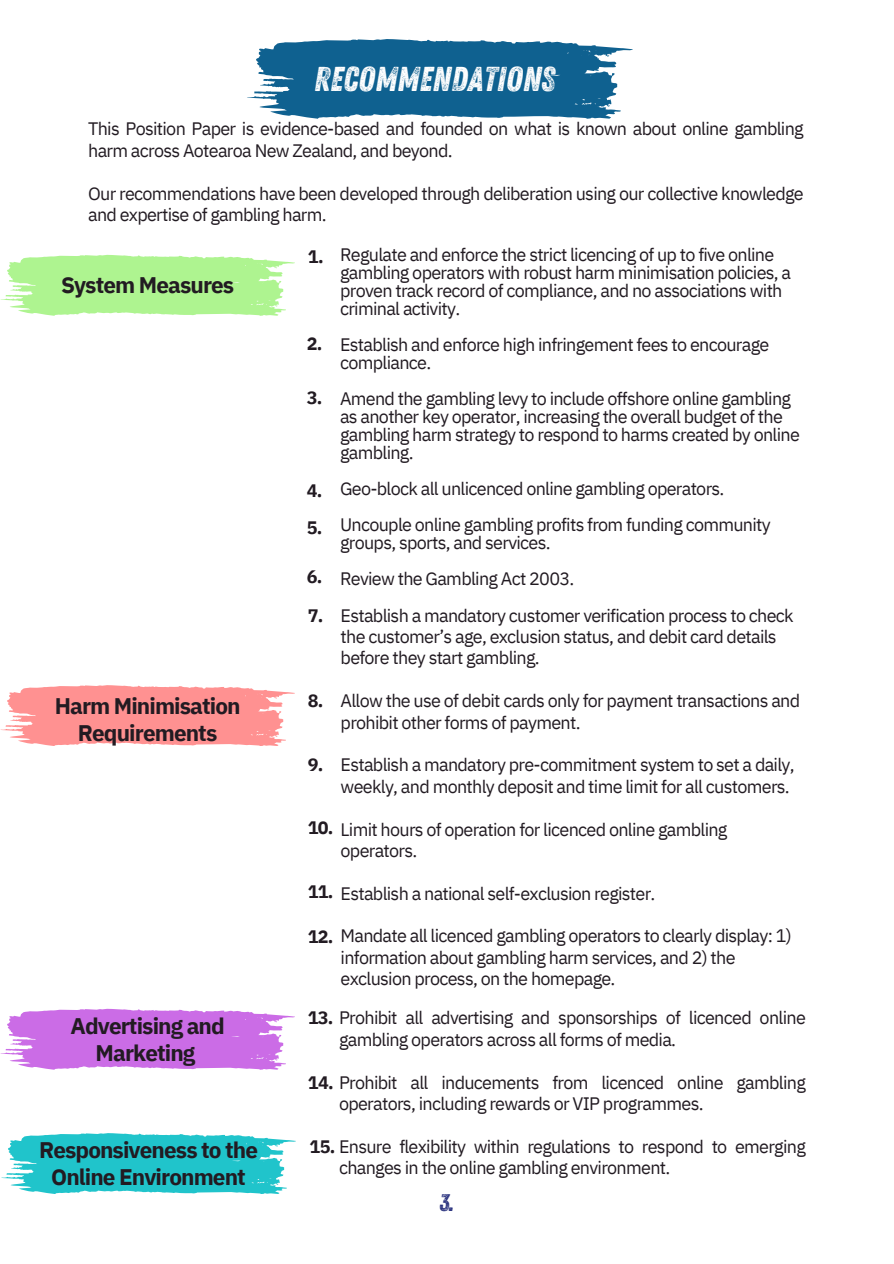
<style>
.page{position:relative;width:894px;height:1264px;background:#fff}
.page>*{position:absolute;margin:0;border:0;box-sizing:border-box;transform-origin:0 0}
.t1{font:34.5px "Zing Rust G2 Base";color:#fff}
.t2{font:24px "Zing Rust G2 Base";color:#28307d}
.t3{font:700 22.5px/27px "IBM Plex Sans";letter-spacing:-.04em;color:#221b22;text-align:center}
.t4{font:18px/21.3px "IBM Plex Sans";letter-spacing:-.04em;color:#221b22}
.t5{font:700 18px "IBM Plex Sans";color:#221b22}
.s1{font-weight:700}
</style>
<div class="page">
<svg style="left:0;top:255px;width:295px;height:60px;background:#baf5a1"></svg>
<svg style="left:1px;top:1133px;width:295px;height:60px;background:#43cdd3"></svg>
<svg style="left:0;top:1008px;width:295px;height:61px;background:#d385ea"></svg>
<svg style="left:0;top:685px;width:295px;height:60px;background:#ffa2a2"></svg>
<svg style="left:247px;top:39px;width:385px;height:80px"></svg>
<p class="t1" style="left:314px;top:59px;width:242px">RECOMMENDATIONS</p>
<p class="t4" style="left:88px;top:118px;width:717px">This Position Paper is evidence-based and founded on what is known about online gambling harm across Aotearoa New Zealand, and beyond.</p>
<h3 class="t4" style="left:88px;top:182px;width:717px">Our recommendations have been developed through deliberation using our collective knowledge and expertise of gambling harm.</h3>
<h3 class="t3" style="left:61px;top:271px;width:175px">System Measures</h3>
<p class="t3" style="left:55px;top:691px;width:187px">Harm Minimisation<br>Requirements</p>
<p class="t3" style="left:70px;top:1011px;width:156px">Advertising and<br>Marketing</p>
<h3 class="t3" style="left:39px;top:1135px;width:220px">Responsiveness to the<br>Online Environment</h3>
<p class="t5" style="left:308px;top:244px;width:17px">1.</p>
<h2 class="t5" style="left:307px;top:331px;width:17px">2.</h2>
<p class="t5" style="left:307px;top:386px;width:17px">3.</p>
<h2 class="t5" style="left:307px;top:478px;width:17px">4.</h2>
<p class="t5" style="left:307px;top:515px;width:17px">5.</p>
<h2 class="t5" style="left:307px;top:564px;width:17px">6.</h2>
<p class="t4" style="left:340px;top:245px;width:452px;line-height:18px">Regulate and enforce the strict licencing of up to five online gambling operators with robust harm minimisation policies, a proven track record of compliance, and no associations with criminal activity.</p>
<h1 class="t4" style="left:340px;top:335px;width:430px;line-height:18px">Establish and enforce high infringement fees to encourage compliance.</h1>
<p class="t4" style="left:340px;top:389px;width:461px;line-height:18px">Amend the gambling levy to include offshore online gambling as another key operator, increasing the overall budget of the gambling harm strategy to respond to harms created by online gambling.</p>
<p class="t4" style="left:340px;top:477px;width:386px">Geo-block all unlicenced online gambling operators.</p>
<p class="t4" style="left:340px;top:515px;width:432px;line-height:18px">Uncouple online gambling profits from funding community groups, sports, and services.</p>
<h2 class="t4" style="left:340px;top:567px;width:236px">Review the Gambling Act 2003.</h2>
<p class="t4" style="left:340px;top:604px;width:454px">Establish a mandatory customer verification process to check the customer’s age, exclusion status, and debit card details before they start gambling.</p>
<p class="t4" style="left:340px;top:689px;width:461px">Allow the use of debit cards only for payment transactions and prohibit other forms of payment.</p>
<h3 class="t4" style="left:340px;top:754px;width:455px">Establish a mandatory pre-commitment system to set a daily, weekly, and monthly deposit and time limit for all customers.</h3>
<h3 class="t4" style="left:340px;top:818px;width:388px">Limit hours of operation for licenced online gambling operators.</h3>
<h3 class="t4" style="left:340px;top:882px;width:316px">Establish a national self-exclusion register.</h3>
<h3 class="t4" style="left:340px;top:925px;width:452px;text-indent:-33px"><span class="s1">12.</span> Mandate all licenced gambling operators to clearly display: 1) information about gambling harm services, and 2) the exclusion process, on the homepage.</h3>
<h3 class="t5" style="left:307px;top:603px;width:17px">7.</h3>
<h3 class="t5" style="left:307px;top:688px;width:17px">8.</h3>
<h3 class="t5" style="left:307px;top:753px;width:17px">9.</h3>
<h3 class="t5" style="left:307px;top:815px;width:27px">10.</h3>
<h3 class="t5" style="left:307px;top:879px;width:27px">11.</h3>
<p class="t4" style="left:339px;top:1006px;width:468px;text-indent:-31px"><span class="s1">13.</span> Prohibit all advertising and sponsorships of licenced online gambling operators across all forms of media.</p>
<p class="t4" style="left:339px;top:1071px;width:468px;text-indent:-31px"><span class="s1">14.</span> Prohibit all inducements from licenced online gambling operators, including rewards or VIP programmes.</p>
<p class="t4" style="left:339px;top:1135px;width:468px;text-indent:-29px"><span class="s1">15.</span> Ensure flexibility within regulations to respond to emerging changes in the online gambling environment.</p>
<p class="t2" style="left:439px;top:1188px;width:16px">3.</p>
</div>
